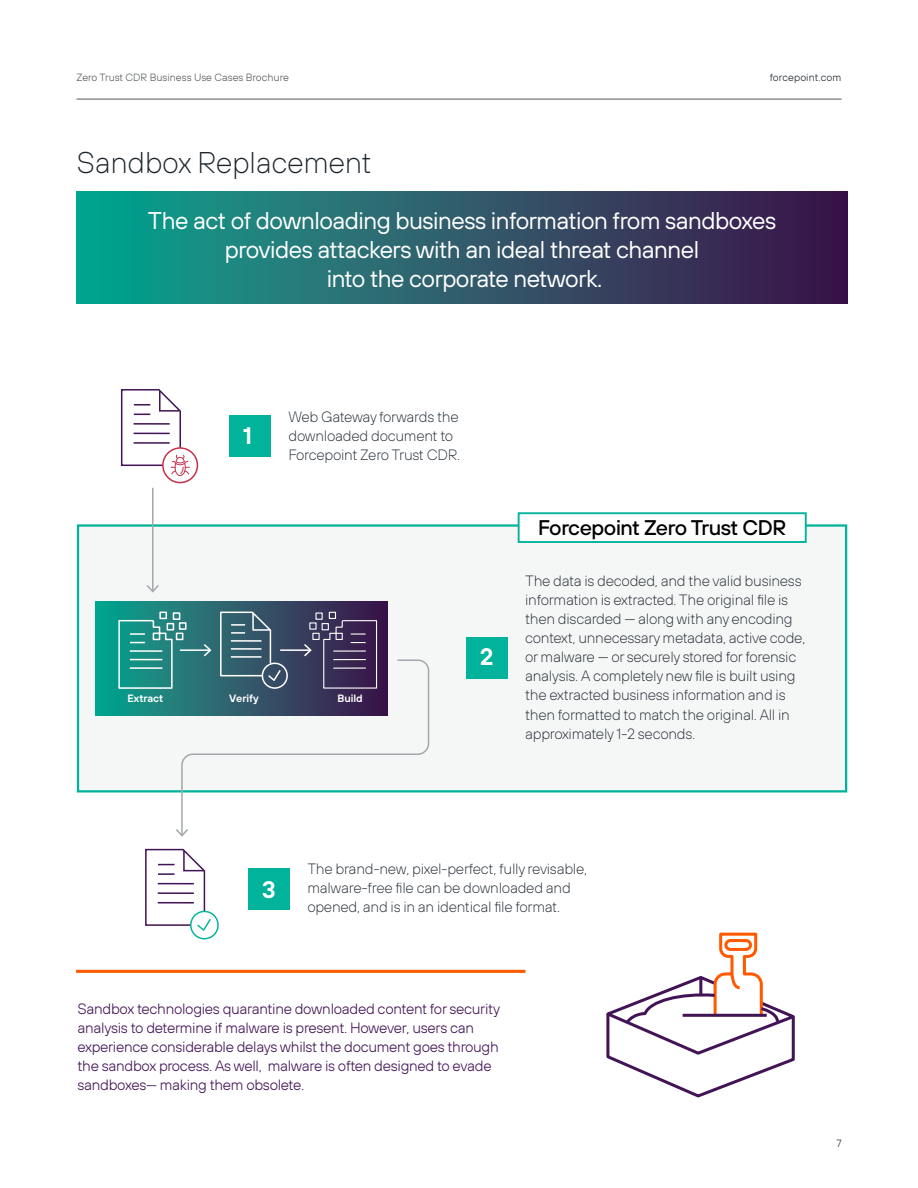
<style>
.page{position:relative;width:918px;height:1188px;background:#fff}
.page>*{position:absolute;margin:0;border:0;box-sizing:border-box;transform-origin:0 0}
.t1{font:200 30px "FP Sans";letter-spacing:-.015em;color:#1d252c}
.t2{font:24.3px/29.1px "FP Sans";letter-spacing:-.02em;color:#fff;text-align:center}
.t3{font:600 23.85px "FP Sans";color:#fff}
.t4{font:500 21.15px "FP Sans";letter-spacing:-.02em;color:#000}
.t5{font:200 15px/19px "FP Sans";letter-spacing:-.02em;color:#1b252d}
.t6{font:300 15px/19px "FP Sans";letter-spacing:-.02em;color:#421455}
.t7{font:600 10.65px "FP Sans";color:#fff}
.t8{font:300 10.5px "FP Sans";color:#53575a}
.t9{font:300 10.5px "FP Sans";letter-spacing:.01em;color:#1d252c}
</style>
<div class="page">
<hr style="left:76px;top:99px;width:766px;height:1px;background:#53575a">
<svg style="left:76px;top:192px;width:772px;height:112px;background:#295c6b"></svg>
<div style="left:248px;top:869px;width:42px;height:41px;background:#00b39a"></div>
<div style="left:229px;top:415px;width:42px;height:42px;background:#00b39a"></div>
<div style="left:162px;top:447px;width:36px;height:36px;border:2px solid #c5314b;border-radius:50%"></div>
<svg style="left:120px;top:389px;width:69px;height:87px"></svg>
<div style="left:78px;top:526px;width:768px;height:265px;background:#f5f6f6"></div>
<div style="left:77px;top:524px;width:770px;height:269px;border:2px solid #00b39a"></div>
<svg style="left:96px;top:602px;width:291px;height:114px;background:#226e74"></svg>
<hr style="left:180px;top:649px;width:30px;height:2px;background:#fff">
<svg style="left:204px;top:644px;width:7px;height:12px"></svg>
<hr style="left:280px;top:649px;width:30px;height:2px;background:#fff">
<svg style="left:304px;top:644px;width:8px;height:12px"></svg>
<svg style="left:118px;top:619px;width:55px;height:71px;background:#3a9e95"></svg>
<div style="left:176px;top:633px;width:7px;height:7px;border:2px solid #fff"></div>
<div style="left:167px;top:623px;width:7px;height:8px;border:2px solid #fff"></div>
<div style="left:173px;top:612px;width:7px;height:8px;border:2px solid #fff"></div>
<div style="left:159px;top:612px;width:8px;height:7px;border:2px solid #fff"></div>
<div style="left:179px;top:622px;width:8px;height:8px;border:2px solid #fff"></div>
<svg style="left:219px;top:611px;width:63px;height:48px;background:#4f6f7e"></svg>
<svg style="left:323px;top:620px;width:55px;height:39px;background:#4e3c64"></svg>
<div style="left:312px;top:633px;width:8px;height:7px;border:1px solid #fff"></div>
<div style="left:322px;top:623px;width:7px;height:7px;border:1px solid #fff"></div>
<div style="left:315px;top:613px;width:8px;height:7px;border:1px solid #fff"></div>
<div style="left:329px;top:612px;width:7px;height:7px;border:1px solid #fff"></div>
<div style="left:519px;top:513px;width:287px;height:29px;background:#fff"></div>
<div style="left:518px;top:512px;width:289px;height:31px;border:2px solid #00b39a"></div>
<hr style="left:152px;top:488px;width:2px;height:103px;background:#a2a9ad">
<svg style="left:147px;top:585px;width:12px;height:8px"></svg>
<svg style="left:606px;top:932px;width:189px;height:166px"></svg>
<hr style="left:76px;top:970px;width:450px;height:3px;background:#ff5a00">
<div style="left:466px;top:637px;width:42px;height:42px;background:#00b39a"></div>
<svg style="left:180px;top:659px;width:250px;height:170px"></svg>
<svg style="left:176px;top:829px;width:12px;height:8px"></svg>
<svg style="left:191px;top:911px;width:27px;height:28px"></svg>
<div style="left:190px;top:911px;width:29px;height:28px;border:1px solid #00b39a;border-radius:50%"></div>
<svg style="left:145px;top:848px;width:67px;height:84px"></svg>
<p class="t8" style="left:76px;top:71px;width:214px">Zero Trust CDR Business Use Cases Brochure</p>
<p class="t9" style="left:770px;top:71px;width:73px">forcepoint.com</p>
<h1 class="t1" style="left:76px;top:144px;width:297px">Sandbox Replacement</h1>
<h2 class="t2" style="left:148px;top:206px;width:630px">The act of downloading business information from sandboxes provides attackers with an ideal threat channel<br>into the corporate network.</h2>
<h3 class="t3" style="left:243px;top:420px;width:10px">1</h3>
<p class="t5" style="left:288px;top:407px;width:173px">Web Gateway forwards the downloaded document to<br>Forcepoint Zero Trust CDR.</p>
<p class="t7" style="left:128px;top:691px;width:37px">Extract</p>
<p class="t7" style="left:229px;top:691px;width:31px">Verify</p>
<p class="t7" style="left:337px;top:691px;width:27px">Build</p>
<h3 class="t3" style="left:480px;top:641px;width:15px">2</h3>
<h3 class="t4" style="left:538px;top:514px;width:250px">Forcepoint Zero Trust CDR</h3>
<p class="t5" style="left:525px;top:571px;width:282px">The data is decoded, and the valid business information is extracted. The original file is then discarded — along with any encoding context, unnecessary metadata, active code, or malware — or securely stored for forensic analysis. A completely new file is built using the extracted business information and is then formatted to match the original. All in approximately 1-2 seconds.</p>
<h3 class="t3" style="left:262px;top:874px;width:15px">3</h3>
<p class="t5" style="left:307px;top:859px;width:282px">The brand-new, pixel-perfect, fully revisable, malware-free file can be downloaded and opened, and is in an identical file format.</p>
<p class="t6" style="left:78px;top:999px;width:424px">Sandbox technologies quarantine downloaded content for security analysis to determine if malware is present. However, users can experience considerable delays whilst the document goes through the sandbox process. As well, malware is often designed to evade sandboxes— making them obsolete.</p>
<p class="t9" style="left:836px;top:1137px;width:7px">7</p>
</div>
